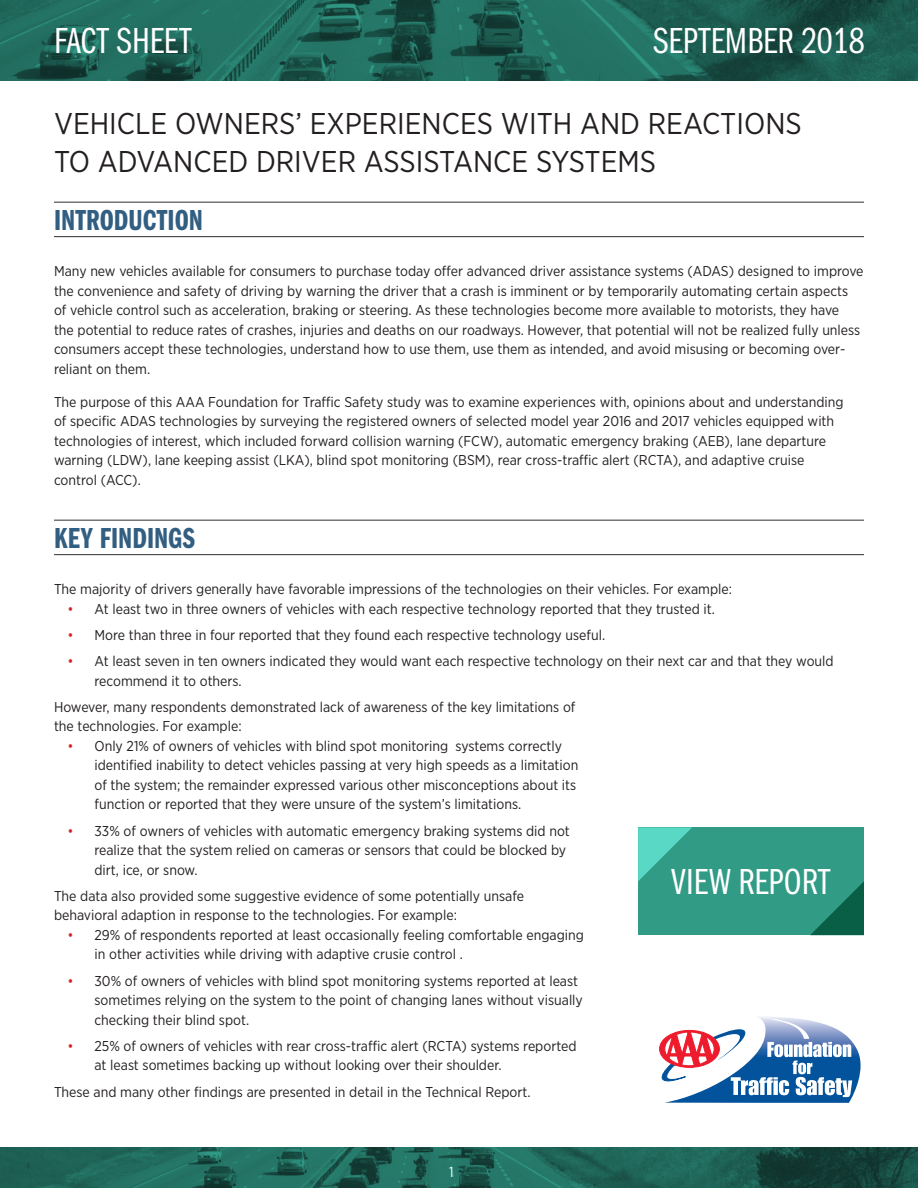
<style>
.page{position:relative;width:918px;height:1188px;background:#fff}
.page>*{position:absolute;margin:0;border:0;box-sizing:border-box;transform-origin:0 0}
.t1{font:37.5px "Franklin Gothic URW Com Boo";color:#fff}
.Headline{font:30px/37.5px "Gotham Narrow";color:#231f20}
.Subhead{font:30px "Franklin Gothic URW Com Dem";color:#315e81}
.Body_Copy{font:14.25px/19.5px "Gotham Narrow";color:#231f20}
.t2{font:14.25px "Gotham Narrow";color:#fff}
.s1{color:#d92326}
</style>
<div class="page">
<svg style="left:0;top:0;width:918px;height:81px;background:#1e6357"></svg>
<svg style="left:0;top:1148px;width:918px;height:40px;background:#1d6054"></svg>
<svg style="left:659px;top:1017px;width:202px;height:86px"></svg>
<hr style="left:54px;top:202px;width:810px;height:1px;background:#2d2e2e">
<hr style="left:54px;top:236px;width:810px;height:1px;background:#2d2e2e">
<hr style="left:54px;top:520px;width:810px;height:1px;background:#2d2e2e">
<hr style="left:54px;top:554px;width:810px;height:1px;background:#2d2e2e">
<div style="left:638px;top:827px;width:226px;height:108px;background:#319b86"></div>
<svg style="left:810px;top:881px;width:54px;height:54px"></svg>
<svg style="left:638px;top:827px;width:54px;height:54px"></svg>
<h1 class="t1" style="left:54px;top:15px;width:139px">FACT SHEET</h1>
<h1 class="t1" style="left:653px;top:15px;width:213px">SEPTEMBER 2018</h1>
<p class="Headline" style="left:54px;top:104px;width:749px">VEHICLE OWNERS’ EXPERIENCES WITH AND REACTIONS<br>TO ADVANCED DRIVER ASSISTANCE SYSTEMS</p>
<p class="Subhead" style="left:54px;top:199px;width:151px">INTRODUCTION</p>
<p class="Body_Copy" style="left:54px;top:261px;width:811px">Many new vehicles available for consumers to purchase today offer advanced driver assistance systems (ADAS) designed to improve the convenience and safety of driving by warning the driver that a crash is imminent or by temporarily automating certain aspects of vehicle control such as acceleration, braking or steering. As these technologies become more available to motorists, they have<br>the potential to reduce rates of crashes, injuries and deaths on our roadways. However, that potential will not be realized fully unless consumers accept these technologies, understand how to use them, use them as intended, and avoid misusing or becoming over&shy;reliant on them.</p>
<p class="Body_Copy" style="left:54px;top:391px;width:791px">The purpose of this AAA Foundation for Traffic Safety study was to examine experiences with, opinions about and understanding of specific ADAS technologies by surveying the registered owners of selected model year 2016 and 2017 vehicles equipped with technologies of interest, which included forward collision warning (FCW), automatic emergency braking (AEB), lane departure warning (LDW), lane keeping assist (LKA), blind spot monitoring (BSM), rear cross-traffic alert (RCTA), and adaptive cruise control (ACC).</p>
<p class="Subhead" style="left:54px;top:517px;width:142px">KEY FINDINGS</p>
<p class="Body_Copy" style="left:54px;top:579px;width:680px">The majority of drivers generally have favorable impressions of the technologies on their vehicles. For example:</p>
<p class="Body_Copy" style="left:68px;top:598px;width:649px"><span class="s1">•</span> At least two in three owners of vehicles with each respective technology reported that they trusted it.</p>
<p class="Body_Copy" style="left:68px;top:625px;width:539px"><span class="s1">•</span> More than three in four reported that they found each respective technology useful.</p>
<p class="Body_Copy" style="left:94px;top:651px;width:741px;text-indent:-27px"><span class="s1">•</span> At least seven in ten owners indicated they would want each respective technology on their next car and that they would recommend it to others.</p>
<p class="Body_Copy" style="left:54px;top:697px;width:523px">However, many respondents demonstrated lack of awareness of the key limitations of the technologies. For example:</p>
<p class="Body_Copy" style="left:94px;top:736px;width:485px;text-indent:-27px"><span class="s1">•</span> Only 21% of owners of vehicles with blind spot monitoring systems correctly identified inability to detect vehicles passing at very high speeds as a limitation of the system; the remainder expressed various other misconceptions about its function or reported that they were unsure of the system’s limitations.</p>
<p class="Body_Copy" style="left:94px;top:820px;width:477px;text-indent:-27px"><span class="s1">•</span> 33% of owners of vehicles with automatic emergency braking systems did not realize that the system relied on cameras or sensors that could be blocked by dirt, ice, or snow.</p>
<p class="Body_Copy" style="left:54px;top:886px;width:472px">The data also provided some suggestive evidence of some potentially unsafe behavioral adaption in response to the technologies. For example:</p>
<p class="Body_Copy" style="left:94px;top:925px;width:491px;text-indent:-27px"><span class="s1">•</span> 29% of respondents reported at least occasionally feeling comfortable engaging in other activities while driving with adaptive crusie control .</p>
<p class="Body_Copy" style="left:94px;top:970px;width:490px;text-indent:-27px"><span class="s1">•</span> 30% of owners of vehicles with blind spot monitoring systems reported at least sometimes relying on the system to the point of changing lanes without visually checking their blind spot.</p>
<p class="Body_Copy" style="left:94px;top:1036px;width:484px;text-indent:-27px"><span class="s1">•</span> 25% of owners of vehicles with rear cross-traffic alert (RCTA) systems reported at least sometimes backing up without looking over their shoulder.</p>
<p class="Body_Copy" style="left:54px;top:1081px;width:478px">These and many other findings are presented in detail in the Technical Report.</p>
<p class="t1" style="left:672px;top:856px;width:160px">VIEW REPORT</p>
<p class="t2" style="left:449px;top:1163px;width:6px">1</p>
</div>
